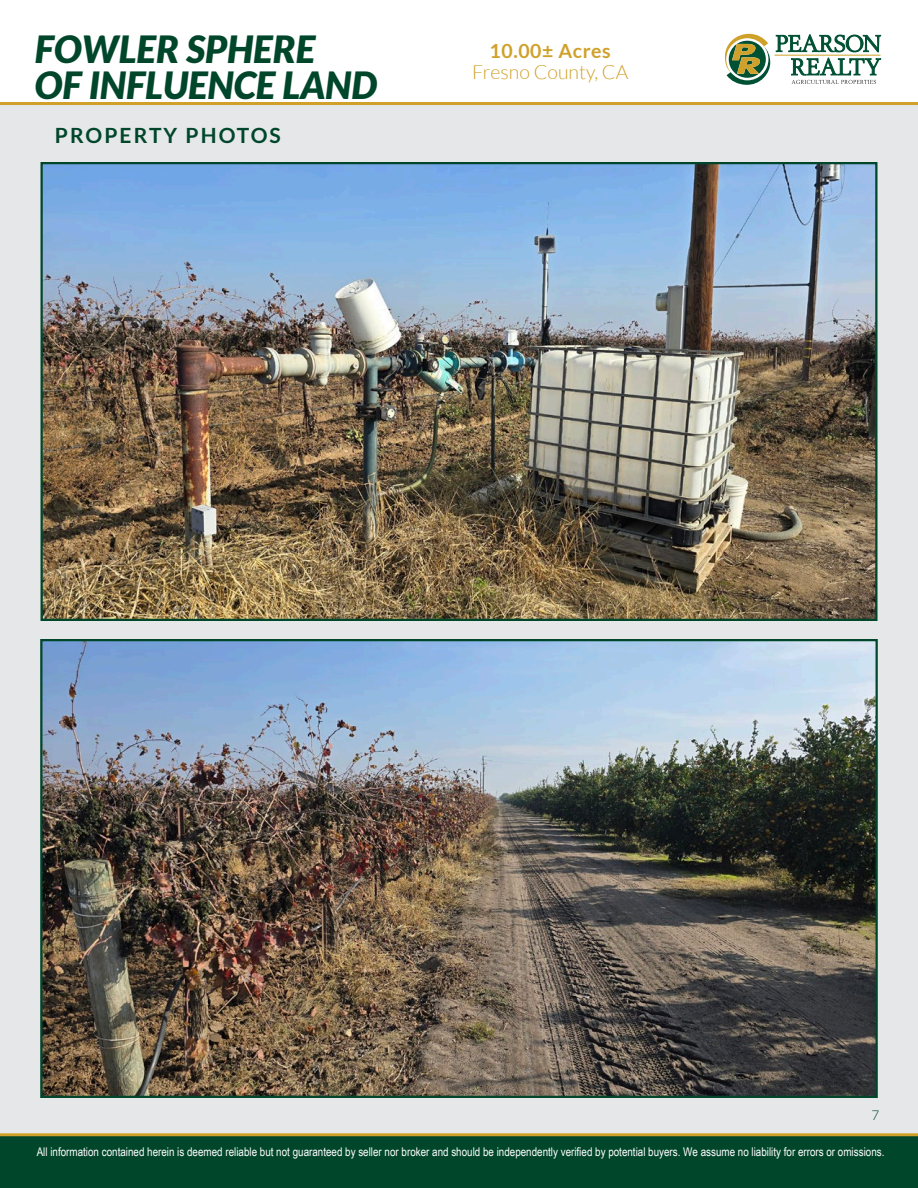
<style>
.page{position:relative;width:918px;height:1188px;background:#fff}
.page>*{position:absolute;margin:0;border:0;box-sizing:border-box;transform-origin:0 0}
.t1{font:italic 900 37.5px/36px "Lato";color:#00462b}
.t2{font:700 21px "Lato";letter-spacing:.1em;color:#00462b}
.t3{font:300 19.5px "Lato";color:#d0a12a}
.t4{font:700 19.5px "Lato";letter-spacing:.03em;color:#d0a12a}
.t5{font:300 13.5px "Lato";color:#00462b}
.t6{font:12px "Arial Narrow";color:#fff}
</style>
<div class="page">
<div style="left:0;top:105px;width:918px;height:1028px;background:#e6e7e9"></div>
<img style="left:43px;top:165px;width:832px;height:453px">
<div style="left:40px;top:162px;width:838px;height:459px;border:2px solid #00462b"></div>
<img style="left:43px;top:642px;width:832px;height:453px">
<div style="left:40px;top:639px;width:838px;height:459px;border:2px solid #00462b"></div>
<svg style="left:725px;top:34px;width:156px;height:51px"></svg>
<hr style="left:0;top:102px;width:918px;height:3px;background:#d0a12a">
<div style="left:0;top:1134px;width:918px;height:54px;background:#00462b"></div>
<hr style="left:0;top:1133px;width:918px;height:3px;background:#d0a12a">
<h1 class="t1" style="left:35px;top:31px;width:344px">FOWLER SPHERE<br>OF INFLUENCE LAND</h1>
<h3 class="t4" style="left:490px;top:40px;width:123px">10.00± Acres</h3>
<h3 class="t3" style="left:472px;top:62px;width:157px">Fresno County, CA</h3>
<p class="t2" style="left:55px;top:123px;width:227px">PROPERTY PHOTOS</p>
<p class="t5" style="left:871px;top:1108px;width:9px">7</p>
<p class="t6" style="left:37px;top:1143px;width:849px">All information contained herein is deemed reliable but not guaranteed by seller nor broker and should be independently verified by potential buyers. We assume no liability for errors or omissions.</p>
</div>
